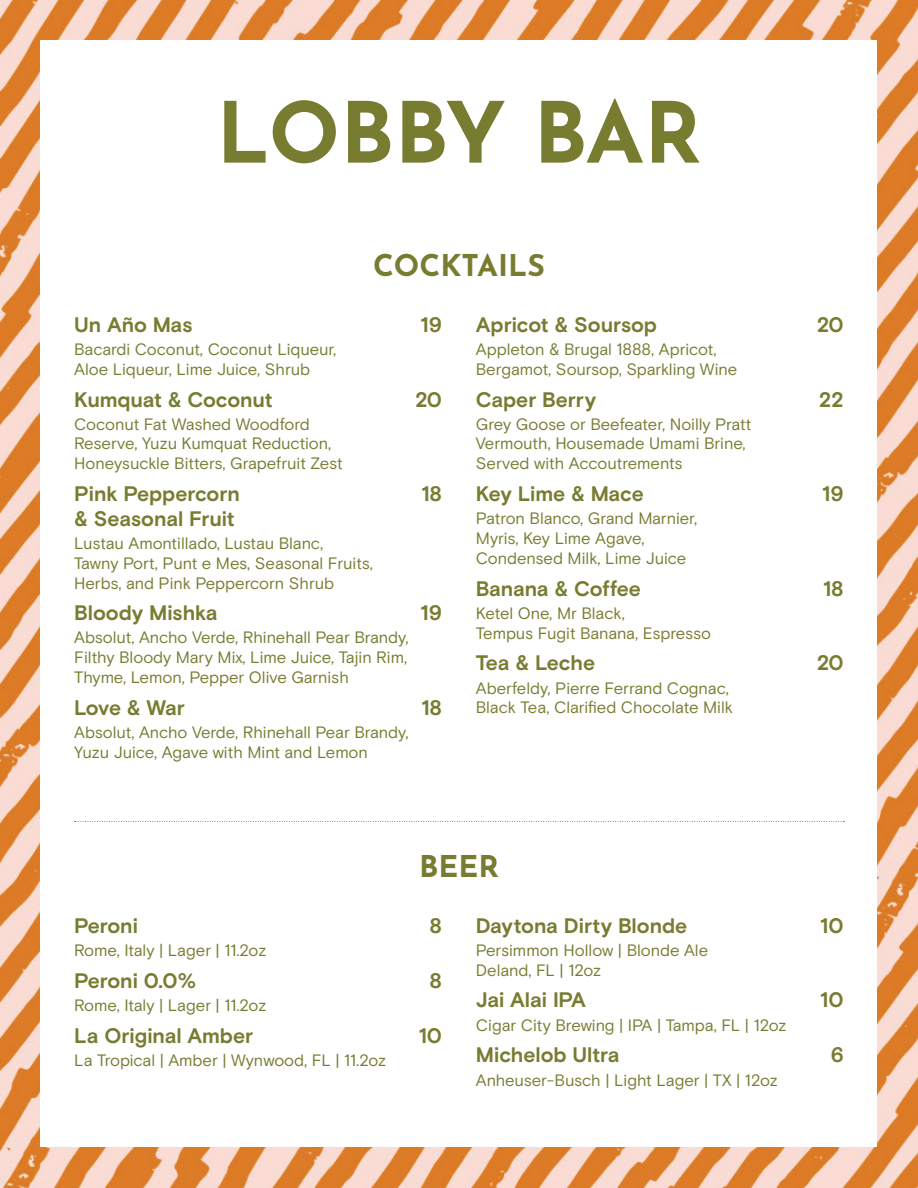
<style>
.page{position:relative;width:918px;height:1188px;background:#fff}
.page>*{position:absolute;margin:0;border:0;box-sizing:border-box;transform-origin:0 0}
.t1{font:700 84px "Josefin Sans";letter-spacing:-.01em;color:#787c31}
.t2{font:700 30px "Josefin Sans";color:#787c31}
.Paragraph_Style_2{font:700 21px "Basis Grotesque Pro";color:#787c31}
.Paragraph_Style_3{font:700 21px "Basis Grotesque Pro";letter-spacing:-.01em;color:#787c31}
.Paragraph_Style_1{font:16.5px/19.8px "Basis Grotesque Pro";letter-spacing:-.005em;color:#787c31}
</style>
<div class="page">
<img style="left:0;top:0;width:918px;height:1188px">
<div style="left:40px;top:40px;width:838px;height:1108px;background:#fff"></div>
<svg style="left:75px;top:821px;width:769px;height:1px"></svg>
<p class="t1" style="left:216px;top:58px;width:487px">LOBBY BAR</p>
<p class="t2" style="left:373px;top:239px;width:173px">COCKTAILS</p>
<p class="Paragraph_Style_2" style="left:74px;top:312px;width:120px">Un Año Mas</p>
<p class="Paragraph_Style_2" style="left:421px;top:312px;width:23px">19</p>
<p class="Paragraph_Style_1" style="left:74px;top:340px;width:264px">Bacardi Coconut, Coconut Liqueur,<br>Aloe Liqueur, Lime Juice, Shrub</p>
<p class="Paragraph_Style_2" style="left:74px;top:387px;width:200px">Kumquat &amp; Coconut</p>
<p class="Paragraph_Style_2" style="left:415px;top:387px;width:28px">20</p>
<p class="Paragraph_Style_1" style="left:74px;top:414px;width:270px">Coconut Fat Washed Woodford<br>Reserve, Yuzu Kumquat Reduction,<br>Honeysuckle Bitters, Grapefruit Zest</p>
<p class="Paragraph_Style_2" style="left:74px;top:482px;width:167px">Pink Peppercorn</p>
<p class="Paragraph_Style_2" style="left:422px;top:482px;width:22px">18</p>
<p class="Paragraph_Style_3" style="left:74px;top:506px;width:162px">&amp; Seasonal Fruit</p>
<p class="Paragraph_Style_1" style="left:74px;top:534px;width:300px">Lustau Amontillado, Lustau Blanc,<br>Tawny Port, Punt e Mes, Seasonal Fruits,<br>Herbs, and Pink Peppercorn Shrub</p>
<p class="Paragraph_Style_2" style="left:74px;top:601px;width:145px">Bloody Mishka</p>
<p class="Paragraph_Style_2" style="left:421px;top:601px;width:23px">19</p>
<p class="Paragraph_Style_1" style="left:74px;top:628px;width:336px;text-align:justify">Absolut, Ancho Verde, Rhinehall Pear Brandy, Filthy Bloody Mary Mix, Lime Juice, Tajin Rim, Thyme, Lemon, Pepper Olive Garnish</p>
<p class="Paragraph_Style_2" style="left:74px;top:695px;width:112px">Love &amp; War</p>
<p class="Paragraph_Style_2" style="left:422px;top:695px;width:22px">18</p>
<p class="Paragraph_Style_1" style="left:74px;top:723px;width:336px">Absolut, Ancho Verde, Rhinehall Pear Brandy,<br>Yuzu Juice, Agave with Mint and Lemon</p>
<p class="Paragraph_Style_2" style="left:476px;top:312px;width:183px">Apricot &amp; Soursop</p>
<p class="Paragraph_Style_2" style="left:817px;top:312px;width:28px">20</p>
<p class="Paragraph_Style_1" style="left:476px;top:340px;width:263px">Appleton &amp; Brugal 1888, Apricot,<br>Bergamot, Soursop, Sparkling Wine</p>
<p class="Paragraph_Style_2" style="left:476px;top:387px;width:122px">Caper Berry</p>
<p class="Paragraph_Style_2" style="left:819px;top:387px;width:26px">22</p>
<p class="Paragraph_Style_1" style="left:476px;top:414px;width:277px">Grey Goose or Beefeater, Noilly Pratt<br>Vermouth, Housemade Umami Brine,<br>Served with Accoutrements</p>
<p class="Paragraph_Style_2" style="left:476px;top:482px;width:169px">Key Lime &amp; Mace</p>
<p class="Paragraph_Style_2" style="left:822px;top:482px;width:23px">19</p>
<p class="Paragraph_Style_1" style="left:476px;top:509px;width:223px">Patron Blanco, Grand Marnier,<br>Myris, Key Lime Agave,<br>Condensed Milk, Lime Juice</p>
<p class="Paragraph_Style_2" style="left:476px;top:576px;width:167px">Banana &amp; Coffee</p>
<p class="Paragraph_Style_2" style="left:823px;top:576px;width:22px">18</p>
<p class="Paragraph_Style_1" style="left:476px;top:603px;width:237px">Ketel One, Mr Black,<br>Tempus Fugit Banana, Espresso</p>
<p class="Paragraph_Style_2" style="left:476px;top:651px;width:121px">Tea &amp; Leche</p>
<p class="Paragraph_Style_2" style="left:817px;top:651px;width:28px">20</p>
<p class="Paragraph_Style_1" style="left:476px;top:678px;width:259px">Aberfeldy, Pierre Ferrand Cognac,<br>Black Tea, Clarified Chocolate Milk</p>
<p class="t2" style="left:419px;top:840px;width:81px">BEER</p>
<p class="Paragraph_Style_2" style="left:74px;top:913px;width:65px">Peroni</p>
<p class="Paragraph_Style_2" style="left:430px;top:913px;width:14px">8</p>
<p class="Paragraph_Style_1" style="left:74px;top:940px;width:194px">Rome, Italy | Lager | 11.2oz</p>
<p class="Paragraph_Style_2" style="left:74px;top:968px;width:123px">Peroni 0.0%</p>
<p class="Paragraph_Style_2" style="left:430px;top:968px;width:14px">8</p>
<p class="Paragraph_Style_1" style="left:74px;top:995px;width:194px">Rome, Italy | Lager | 11.2oz</p>
<p class="Paragraph_Style_2" style="left:74px;top:1023px;width:180px">La Original Amber</p>
<p class="Paragraph_Style_2" style="left:419px;top:1023px;width:25px">10</p>
<p class="Paragraph_Style_1" style="left:74px;top:1050px;width:313px">La Tropical | Amber | Wynwood, FL | 11.2oz</p>
<p class="Paragraph_Style_2" style="left:476px;top:913px;width:213px">Daytona Dirty Blonde</p>
<p class="Paragraph_Style_2" style="left:820px;top:913px;width:25px">10</p>
<p class="Paragraph_Style_1" style="left:476px;top:940px;width:234px">Persimmon Hollow | Blonde Ale<br>Deland, FL | 12oz</p>
<p class="Paragraph_Style_2" style="left:476px;top:988px;width:112px">Jai Alai IPA</p>
<p class="Paragraph_Style_2" style="left:820px;top:988px;width:25px">10</p>
<p class="Paragraph_Style_1" style="left:476px;top:1015px;width:312px">Cigar City Brewing | IPA | Tampa, FL | 12oz</p>
<p class="Paragraph_Style_2" style="left:476px;top:1043px;width:145px">Michelob Ultra</p>
<p class="Paragraph_Style_2" style="left:831px;top:1043px;width:14px">6</p>
<p class="Paragraph_Style_1" style="left:476px;top:1070px;width:303px">Anheuser-Busch | Light Lager | TX | 12oz</p>
</div>
